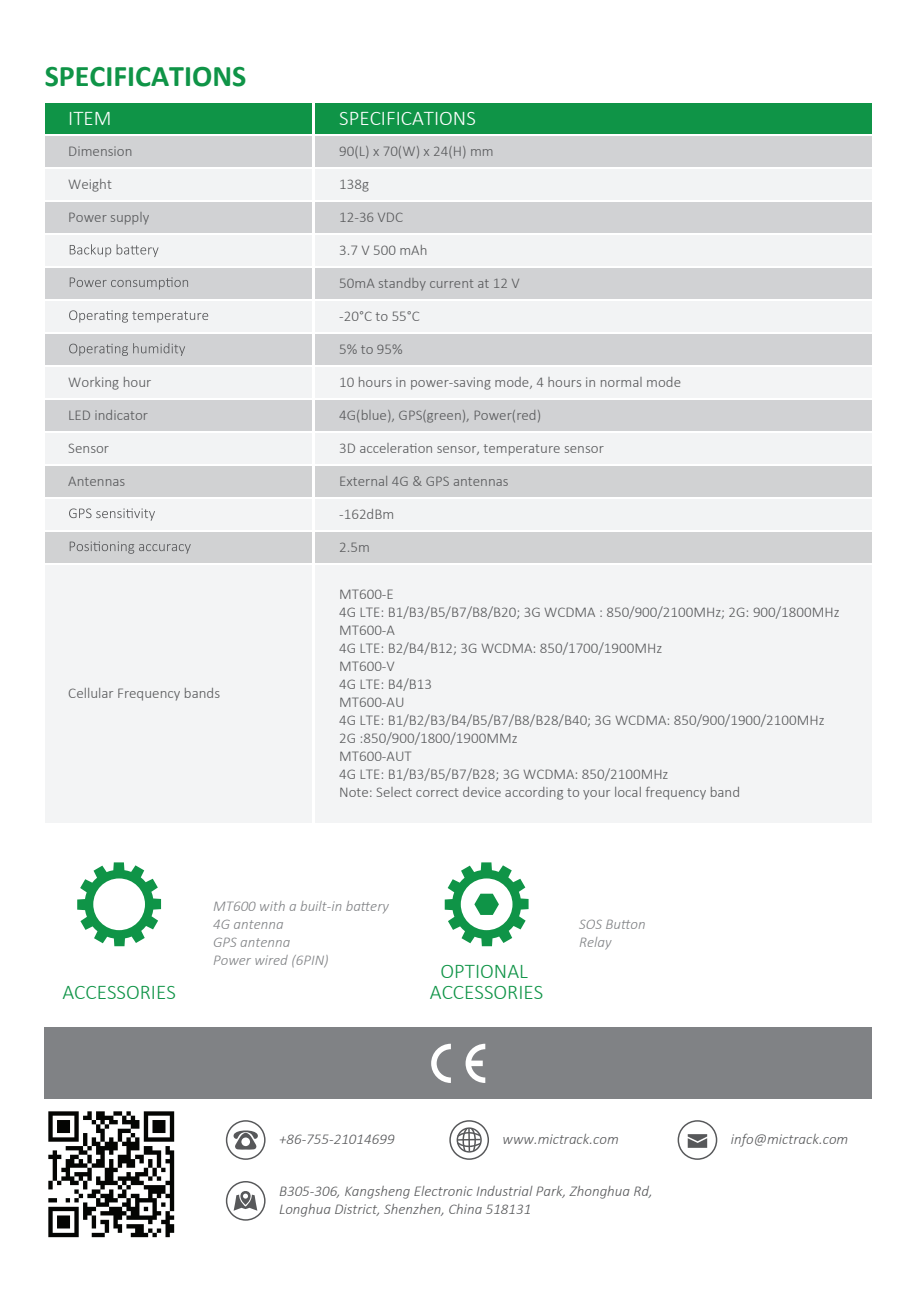
<style>
.page{position:relative;width:919px;height:1289px;background:#fff}
.page>*{position:absolute;margin:0;border:0;box-sizing:border-box;transform-origin:0 0}
.t1{font:700 30px "Calibri";color:#0f9447}
.t2{font:300 21px/21px "Calibri";color:#0f9447;text-align:center}
.t3{font:300 21px "Calibri";color:#fff}
.t4{font:300 15px/18px "Calibri";color:#57585a}
.t5{font:italic 300 15px/18px "Calibri";color:#57585a}
.t6{font:italic 300 15px/18px "Calibri";color:#808285}
</style>
<div class="page">
<div style="left:315px;top:400px;width:556px;height:30px;background:#d1d2d4"></div>
<svg style="left:226px;top:1181px;width:39px;height:39px"></svg>
<svg style="left:226px;top:1120px;width:39px;height:39px"></svg>
<svg style="left:449px;top:1120px;width:40px;height:39px"></svg>
<svg style="left:677px;top:1120px;width:40px;height:39px"></svg>
<div style="left:45px;top:103px;width:266px;height:31px;background:#0f9447"></div>
<div style="left:315px;top:103px;width:556px;height:31px;background:#0f9447"></div>
<div style="left:45px;top:136px;width:266px;height:30px;background:#d1d2d4"></div>
<div style="left:315px;top:136px;width:556px;height:30px;background:#d1d2d4"></div>
<div style="left:45px;top:202px;width:266px;height:30px;background:#d1d2d4"></div>
<div style="left:315px;top:202px;width:556px;height:30px;background:#d1d2d4"></div>
<div style="left:45px;top:334px;width:266px;height:30px;background:#d1d2d4"></div>
<div style="left:315px;top:334px;width:556px;height:30px;background:#d1d2d4"></div>
<div style="left:45px;top:268px;width:266px;height:30px;background:#d1d2d4"></div>
<div style="left:315px;top:268px;width:556px;height:30px;background:#d1d2d4"></div>
<div style="left:45px;top:400px;width:266px;height:30px;background:#d1d2d4"></div>
<div style="left:45px;top:499px;width:266px;height:30px;background:#f3f4f5"></div>
<div style="left:315px;top:367px;width:556px;height:30px;background:#f3f4f5"></div>
<div style="left:45px;top:169px;width:266px;height:30px;background:#f2f3f4"></div>
<div style="left:315px;top:169px;width:556px;height:30px;background:#f2f3f4"></div>
<div style="left:45px;top:301px;width:266px;height:30px;background:#f2f3f4"></div>
<div style="left:315px;top:301px;width:556px;height:30px;background:#f2f3f4"></div>
<div style="left:45px;top:236px;width:266px;height:30px;background:#f2f3f4"></div>
<div style="left:45px;top:367px;width:266px;height:30px;background:#f2f3f4"></div>
<div style="left:315px;top:235px;width:556px;height:30px;background:#f2f3f4"></div>
<div style="left:45px;top:466px;width:266px;height:30px;background:#d1d2d3"></div>
<div style="left:315px;top:466px;width:556px;height:30px;background:#d1d2d3"></div>
<div style="left:45px;top:532px;width:266px;height:30px;background:#d1d2d3"></div>
<div style="left:315px;top:433px;width:556px;height:30px;background:#f2f3f4"></div>
<div style="left:45px;top:433px;width:266px;height:30px;background:#f2f3f4"></div>
<svg style="left:70px;top:277px;width:118px;height:12px"></svg>
<svg style="left:69px;top:310px;width:139px;height:12px"></svg>
<svg style="left:69px;top:343px;width:116px;height:13px"></svg>
<div style="left:45px;top:565px;width:266px;height:258px;background:#f3f4f5"></div>
<div style="left:315px;top:565px;width:556px;height:258px;background:#f3f4f5"></div>
<div style="left:315px;top:499px;width:556px;height:30px;background:#f2f3f4"></div>
<svg style="left:70px;top:541px;width:121px;height:12px"></svg>
<div style="left:315px;top:532px;width:556px;height:30px;background:#d1d2d3"></div>
<svg style="left:69px;top:508px;width:86px;height:12px"></svg>
<div style="left:45px;top:1027px;width:826px;height:72px;background:#808285"></div>
<svg style="left:431px;top:1043px;width:54px;height:39px"></svg>
<svg style="left:77px;top:862px;width:84px;height:84px"></svg>
<svg style="left:444px;top:862px;width:84px;height:84px"></svg>
<svg style="left:70px;top:244px;width:88px;height:13px"></svg>
<img style="left:48px;top:1111px;width:127px;height:127px">
<h1 class="t1" style="left:45px;top:56px;width:203px">SPECIFICATIONS</h1>
<h2 class="t3" style="left:68px;top:105px;width:45px">ITEM</h2>
<h2 class="t3" style="left:339px;top:105px;width:138px">SPECIFICATIONS</h2>
<p class="t4" style="left:68px;top:141px;width:66px">Dimension</p>
<p class="t4" style="left:68px;top:174px;width:45px">Weight</p>
<p class="t4" style="left:68px;top:207px;width:83px">Power supply</p>
<p class="t4" style="left:339px;top:141px;width:156px">90(L) x 70(W) x 24(H) mm</p>
<p class="t4" style="left:339px;top:174px;width:31px">138g</p>
<p class="t4" style="left:339px;top:207px;width:65px">12-36 VDC</p>
<p class="t4" style="left:68px;top:372px;width:84px">Working hour</p>
<p class="t4" style="left:68px;top:405px;width:81px">LED indicator</p>
<p class="t4" style="left:68px;top:438px;width:42px">Sensor</p>
<p class="t4" style="left:68px;top:471px;width:59px">Antennas</p>
<p class="t4" style="left:68px;top:684px;width:153px">Cellular Frequency bands</p>
<p class="t4" style="left:339px;top:240px;width:90px">3.7 V 500 mAh</p>
<p class="t4" style="left:339px;top:273px;width:182px">50mA standby current at 12 V</p>
<p class="t4" style="left:339px;top:306px;width:82px">-20°C to 55°C</p>
<p class="t4" style="left:339px;top:339px;width:65px">5% to 95%</p>
<p class="t4" style="left:339px;top:372px;width:343px">10 hours in power-saving mode, 4 hours in normal mode</p>
<p class="t4" style="left:339px;top:405px;width:203px">4G(blue), GPS(green), Power(red)</p>
<p class="t4" style="left:339px;top:438px;width:266px">3D acceleration sensor, temperature sensor</p>
<p class="t4" style="left:339px;top:471px;width:171px">External 4G &amp; GPS antennas</p>
<p class="t4" style="left:339px;top:504px;width:57px">-162dBm</p>
<p class="t4" style="left:339px;top:537px;width:32px">2.5m</p>
<p class="t4" style="left:339px;top:585px;width:502px">MT600-E<br>4G LTE: B1/B3/B5/B7/B8/B20; 3G WCDMA : 850/900/2100MHz; 2G: 900/1800MHz MT600-A<br>4G LTE: B2/B4/B12; 3G WCDMA: 850/1700/1900MHz<br>MT600-V<br>4G LTE: B4/B13<br>MT600-AU<br>4G LTE: B1/B2/B3/B4/B5/B7/B8/B28/B40; 3G WCDMA: 850/900/1900/2100MHz 2G :850/900/1800/1900MMz<br>MT600-AUT<br>4G LTE: B1/B3/B5/B7/B28; 3G WCDMA: 850/2100MHz<br>Note: Select correct device according to your local frequency band</p>
<h2 class="t2" style="left:62px;top:981px;width:115px">ACCESSORIES</h2>
<p class="t6" style="left:213px;top:896px;width:177px">MT600 with a built-in battery<br>4G antenna<br>GPS antenna<br>Power wired (6PIN)</p>
<h2 class="t2" style="left:430px;top:960px;width:115px">OPTIONAL<br>ACCESSORIES</h2>
<p class="t6" style="left:579px;top:914px;width:68px">SOS Button<br>Relay</p>
<p class="t5" style="left:279px;top:1129px;width:117px">+86-755-21014699</p>
<p class="t5" style="left:502px;top:1129px;width:118px">www.mictrack.com</p>
<p class="t5" style="left:730px;top:1129px;width:119px">info@mictrack.com</p>
<p class="t5" style="left:279px;top:1181px;width:375px">B305-306, Kangsheng Electronic Industrial Park, Zhonghua Rd,<br>Longhua District, Shenzhen, China 518131</p>
</div>
